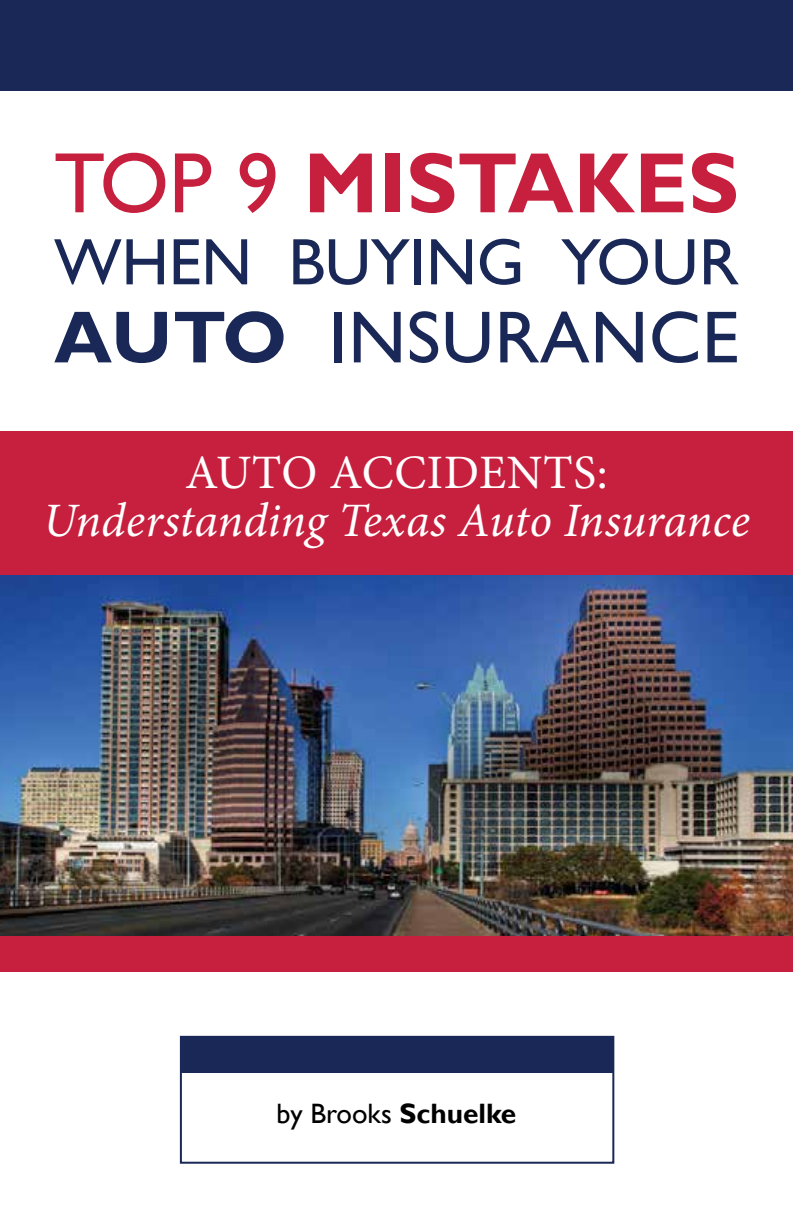
<style>
.page{position:relative;width:793px;height:1225px;background:#fff}
.page>*{position:absolute;margin:0;border:0;box-sizing:border-box;transform-origin:0 0}
.t1{font:700 86px "Gill Sans";color:#c6203e}
.t2{font:74px "Gill Sans";letter-spacing:.01em;color:#1a2857}
.t3{font:66px "Gill Sans";color:#1a2857}
.t4{font:italic 48px "Minion Pro";color:#fff}
.t5{font:48px "Minion Pro";letter-spacing:.01em;color:#fff}
.t6{font:28px "Gill Sans";color:#000}
.s1{font-weight:400}
.s2{font-weight:700}
</style>
<div class="page">
<div style="left:0;top:431px;width:792px;height:540px;background:#c6203e"></div>
<img style="left:0;top:575px;width:792px;height:360px">
<div style="left:0;top:0;width:792px;height:90px;background:#1a2857"></div>
<div style="left:181px;top:1036px;width:432px;height:36px;background:#1a2857"></div>
<div style="left:180px;top:1035px;width:434px;height:128px;border:2px solid #1a2857"></div>
<h1 class="t1" style="left:54px;top:131px;width:679px"><span class="s1">TOP 9</span> Mistakes</h1>
<h3 class="t3" style="left:54px;top:224px;width:685px">WHEN BUYING You r</h3>
<h2 class="t2" style="left:54px;top:294px;width:686px"><span class="s2">AUTO</span> INSURANCE</h2>
<p class="t5" style="left:185px;top:440px;width:424px">AUTO ACCIDENTS:</p>
<p class="t4" style="left:43px;top:488px;width:708px">Understanding Texas Auto Insurance</p>
<p class="t6" style="left:276px;top:1097px;width:241px">by Brooks <span class="s2">Schuelke</span></p>
</div>
